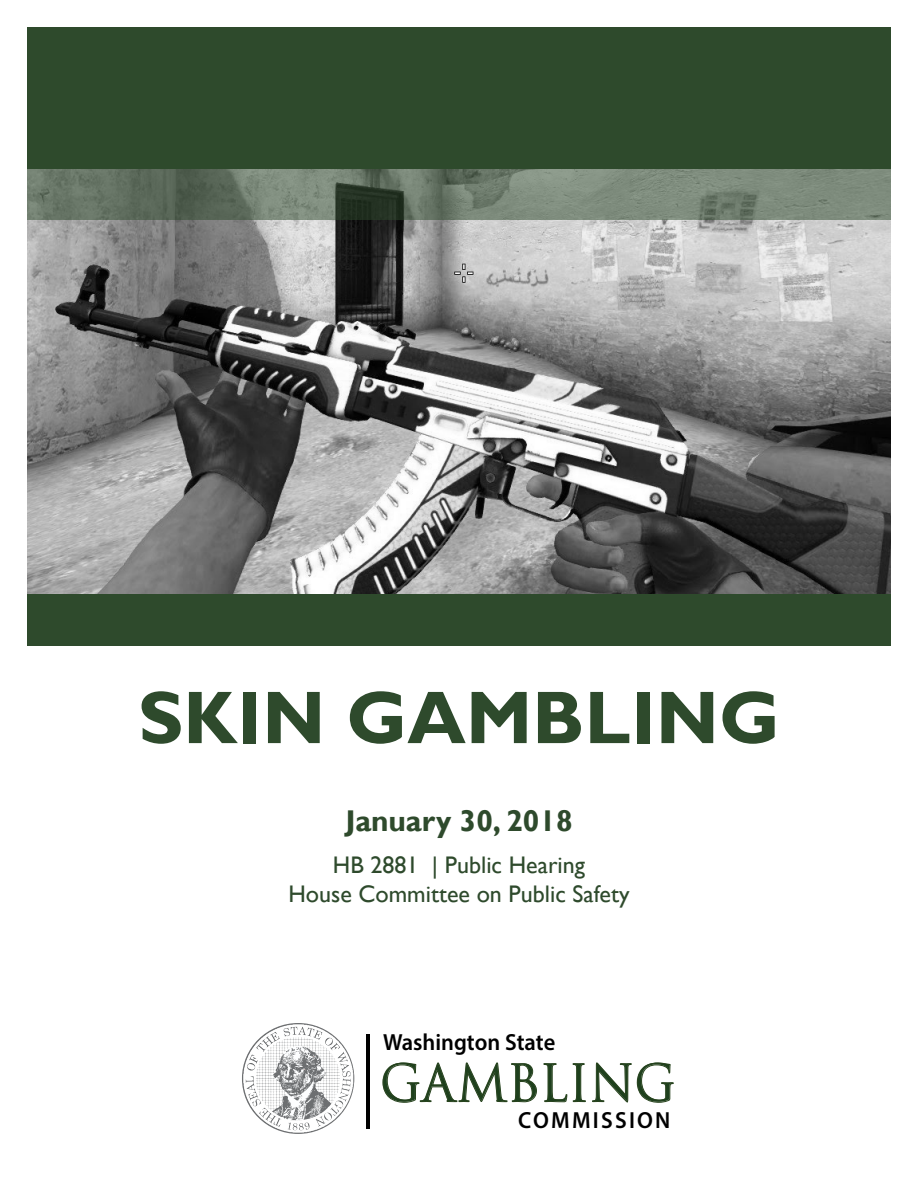
<style>
.page{position:relative;width:918px;height:1188px;background:#fff}
.page>*{position:absolute;margin:0;border:0;box-sizing:border-box;transform-origin:0 0}
.t1{font:700 75px "Gill Sans";color:#2e4a2c}
.t2{font:50.1px "Trajan Pro";color:#1e401d;scale:.96 1}
.t3{font:700 30px "Gill Sans";color:#2e4a2c}
.t4{font:24px/28.8px "Gill Sans";color:#2e4a2c;text-align:center}
.t5{font:600 23.4px "Myriad Pro";color:#000;scale:.96 1}
.t6{font:600 23.4px "Myriad Pro";letter-spacing:.1em;color:#000;scale:.96 1}
</style>
<div class="page">
<div style="left:27px;top:594px;width:864px;height:52px;background:#2e4a2c"></div>
<img style="left:27px;top:220px;width:864px;height:374px">
<svg style="left:27px;top:168px;width:864px;height:52px"></svg>
<div style="left:27px;top:27px;width:864px;height:141px;background:#2e4a2c"></div>
<svg style="left:383px;top:1063px;width:154px;height:40px"></svg>
<svg style="left:544px;top:1063px;width:23px;height:39px"></svg>
<svg style="left:573px;top:1063px;width:13px;height:39px"></svg>
<svg style="left:592px;top:1063px;width:82px;height:40px"></svg>
<hr style="left:367px;top:1034px;width:3px;height:95px;background:#000">
<img style="left:242px;top:1023px;width:112px;height:111px">
<img style="left:256px;top:1037px;width:50px;height:83px">
<img style="left:262px;top:1027px;width:74px;height:21px">
<h1 class="t1" style="left:138px;top:673px;width:643px">SKIN GAMBLING</h1>
<p class="t3" style="left:345px;top:803px;width:229px">January 30, 2018</p>
<p class="t4" style="left:288px;top:851px;width:343px">HB 2881 | Public Hearing<br>House Committee on Public Safety</p>
<p class="t5" style="left:383px;top:1027px;width:181px">Washington State</p>
<h2 class="t2" style="left:380px;top:1051px;width:310px">GAMBLING</h2>
<p class="t6" style="left:518px;top:1105px;width:160px">COMMISSION</p>
</div>
